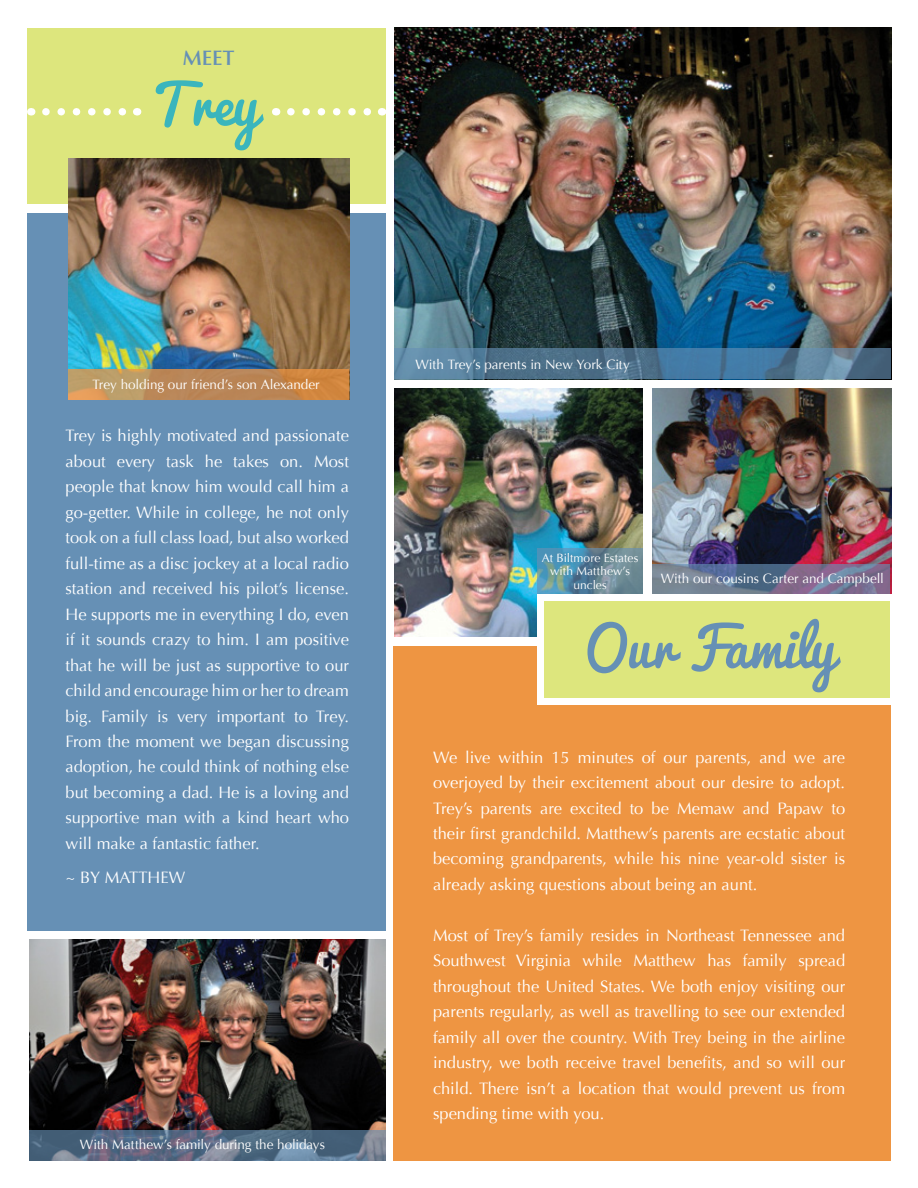
<style>
.page{position:relative;width:918px;height:1188px;background:#fff}
.page>*{position:absolute;margin:0;border:0;box-sizing:border-box;transform-origin:0 0}
.t1{font:54px "Pacifico";color:#3ab5bd}
.t2{font:52.8px "Pacifico";color:#6690b5}
.t3{font:600 21px "Optima LT Std";color:#6690b5}
.t4{font:16.5px/25.5px "Optima";color:#fff;text-align:justify}
.t5{font:13.5px "Optima";letter-spacing:-.005em;color:#fff}
.t6{font:12px/13.5px "Optima";letter-spacing:.005em;color:#fff;text-align:center}
</style>
<div class="page">
<img style="left:394px;top:388px;width:249px;height:249px">
<img style="left:652px;top:388px;width:239px;height:206px">
<div style="left:27px;top:28px;width:358px;height:175px;background:#dde67d"></div>
<div style="left:27px;top:213px;width:358px;height:718px;background:#6690b5"></div>
<div style="left:393px;top:646px;width:498px;height:515px;background:#ee9542"></div>
<div style="left:537px;top:594px;width:362px;height:111px;background:#fff"></div>
<div style="left:544px;top:601px;width:346px;height:97px;background:#dde67d"></div>
<svg style="left:46px;top:108px;width:80px;height:8px"></svg>
<svg style="left:291px;top:108px;width:80px;height:8px"></svg>
<img style="left:68px;top:158px;width:281px;height:211px">
<img style="left:394px;top:27px;width:497px;height:321px">
<img style="left:29px;top:940px;width:356px;height:190px">
<svg style="left:394px;top:348px;width:497px;height:31px;background:#507896"></svg>
<svg style="left:537px;top:548px;width:106px;height:46px;background:#5f8c9f"></svg>
<svg style="left:652px;top:565px;width:238px;height:29px;background:#707491"></svg>
<svg style="left:29px;top:1130px;width:356px;height:31px;background:#5a6e86"></svg>
<svg style="left:68px;top:369px;width:281px;height:31px;background:#c18c55"></svg>
<p class="t3" style="left:183px;top:46px;width:53px">MEET</p>
<h1 class="t1" style="left:150px;top:57px;width:110px">Trey</h1>
<p class="t5" style="left:92px;top:376px;width:229px">Trey holding our friend’s son Alexander</p>
<p class="t4" style="left:66px;top:423px;width:285px">Trey is highly motivated and passionate about every task he takes on. Most people that know him would call him a go-getter. While in college, he not only took on a full class load, but also worked full-time as a disc jockey at a local radio station and received his pilot’s license.<br>He supports me in everything I do, even if it sounds crazy to him. I am positive that he will be just as supportive to our child and encourage him or her to dream big. Family is very important to Trey.<br>From the moment we began discussing adoption, he could think of nothing else but becoming a dad. He is a loving and supportive man with a kind heart who will make a fantastic father.</p>
<p class="t4" style="left:66px;top:865px;width:121px">~ BY MATTHEW</p>
<p class="t5" style="left:80px;top:1136px;width:246px">With Matthew’s family during the holidays</p>
<p class="t5" style="left:415px;top:357px;width:216px">With Trey’s parents in New York City</p>
<p class="t6" style="left:542px;top:551px;width:98px">At Biltmore Estates with Matthew’s uncles</p>
<p class="t5" style="left:661px;top:571px;width:225px">With our cousins Carter and Campbell</p>
<h2 class="t2" style="left:585px;top:601px;width:252px">Our Family</h2>
<p class="t4" style="left:433px;top:744px;width:414px">We live within 15 minutes of our parents, and we are overjoyed by their excitement about our desire to adopt.<br>Trey’s parents are excited to be Memaw and Papaw to their first grandchild. Matthew’s parents are ecstatic about becoming grandparents, while his nine year-old sister is already asking questions about being an aunt.</p>
<p class="t4" style="left:433px;top:923px;width:414px">Most of Trey’s family resides in Northeast Tennessee and Southwest Virginia while Matthew has family spread throughout the United States. We both enjoy visiting our parents regularly, as well as travelling to see our extended family all over the country. With Trey being in the airline industry, we both receive travel benefits, and so will our child. There isn’t a location that would prevent us from spending time with you.</p>
</div>
